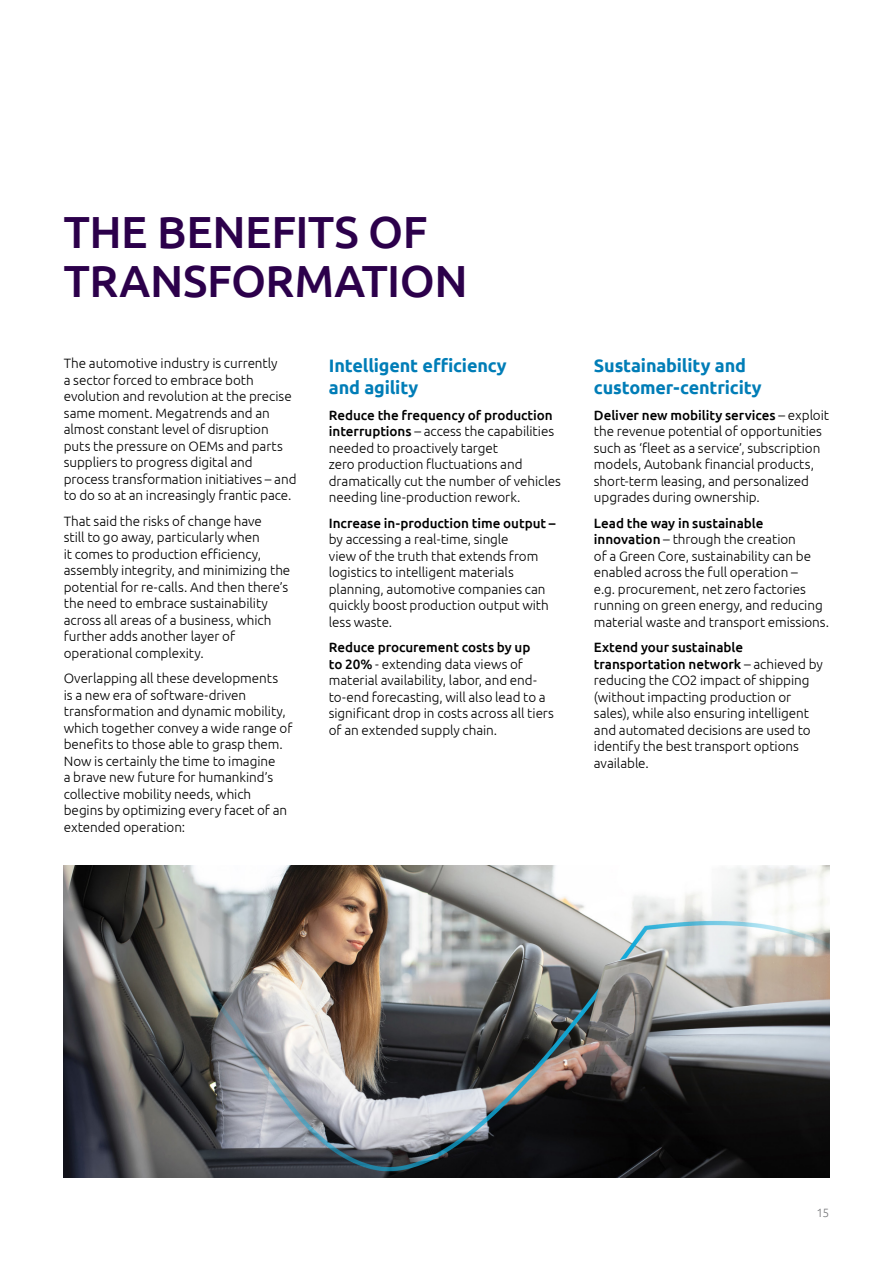
<style>
.page{position:relative;width:893px;height:1263px;background:#fff}
.page>*{position:absolute;margin:0;border:0;box-sizing:border-box;transform-origin:0 0}
.t1{font:500 45px/49.5px "Ubuntu";letter-spacing:-.01em;color:#2c004b}
.t2{font:700 18px/22.5px "Ubuntu";letter-spacing:-.01em;color:#007db7}
.t3{font:300 13.5px/16.5px "Ubuntu";letter-spacing:-.005em;color:#000}
.t4{font:500 13.5px "Ubuntu";letter-spacing:-.005em;color:#000}
.t5{font:300 12px "Ubuntu";color:#77787b}
.s1{font-weight:500}
</style>
<div class="page">
<img style="left:64px;top:865px;width:765px;height:313px">
<h1 class="t1" style="left:64px;top:205px;width:405px">THE BENEFITS OF<br>TRANSFORMATION</h1>
<p class="t3" style="left:64px;top:355px;width:234px">The automotive industry is currently<br>a sector forced to embrace both evolution and revolution at the precise same moment. Megatrends and an almost constant level of disruption puts the pressure on OEMs and parts suppliers to progress digital and process transformation initiatives – and to do so at an increasingly frantic pace.</p>
<p class="t3" style="left:64px;top:512px;width:228px">That said the risks of change have<br>still to go away, particularly when<br>it comes to production efficiency, assembly integrity, and minimizing the potential for re-calls. And then there’s the need to embrace sustainability across all areas of a business, which further adds another layer of operational complexity.</p>
<p class="t3" style="left:64px;top:670px;width:230px">Overlapping all these developments<br>is a new era of software-driven transformation and dynamic mobility, which together convey a wide range of benefits to those able to grasp them.<br>Now is certainly the time to imagine<br>a brave new future for humankind’s collective mobility needs, which begins by optimizing every facet of an extended operation:</p>
<h2 class="t2" style="left:329px;top:354px;width:179px">Intelligent efficiency and agility</h2>
<p class="t3" style="left:329px;top:406px;width:233px"><span class="s1">Reduce the frequency of production interruptions</span> – access the capabilities needed to proactively target<br>zero production fluctuations and dramatically cut the number of vehicles needing line-production rework.</p>
<p class="t4" style="left:329px;top:514px;width:228px">Increase in-production time output –</p>
<p class="t3" style="left:329px;top:531px;width:222px">by accessing a real-time, single<br>view of the truth that extends from logistics to intelligent materials planning, automotive companies can quickly boost production output with less waste.</p>
<p class="t3" style="left:329px;top:639px;width:227px"><span class="s1">Reduce procurement costs by up<br>to 20%</span> - extending data views of material availability, labor, and end&shy;to-end forecasting, will also lead to a significant drop in costs across all tiers of an extended supply chain.</p>
<h2 class="t2" style="left:594px;top:354px;width:169px">Sustainability and customer-centricity</h2>
<p class="t3" style="left:594px;top:406px;width:237px"><span class="s1">Deliver new mobility services</span> – exploit the revenue potential of opportunities such as ‘fleet as a service’, subscription models, Autobank financial products, short-term leasing, and personalized upgrades during ownership.</p>
<p class="t3" style="left:594px;top:514px;width:237px"><span class="s1">Lead the way in sustainable innovation</span> – through the creation<br>of a Green Core, sustainability can be enabled across the full operation –<br>e.g. procurement, net zero factories running on green energy, and reducing material waste and transport emissions.</p>
<p class="t3" style="left:594px;top:639px;width:231px"><span class="s1">Extend your sustainable transportation network</span> – achieved by reducing the CO2 impact of shipping (without impacting production or sales), while also ensuring intelligent and automated decisions are used to identify the best transport options available.</p>
<p class="t5" style="left:816px;top:1205px;width:14px">15</p>
</div>
